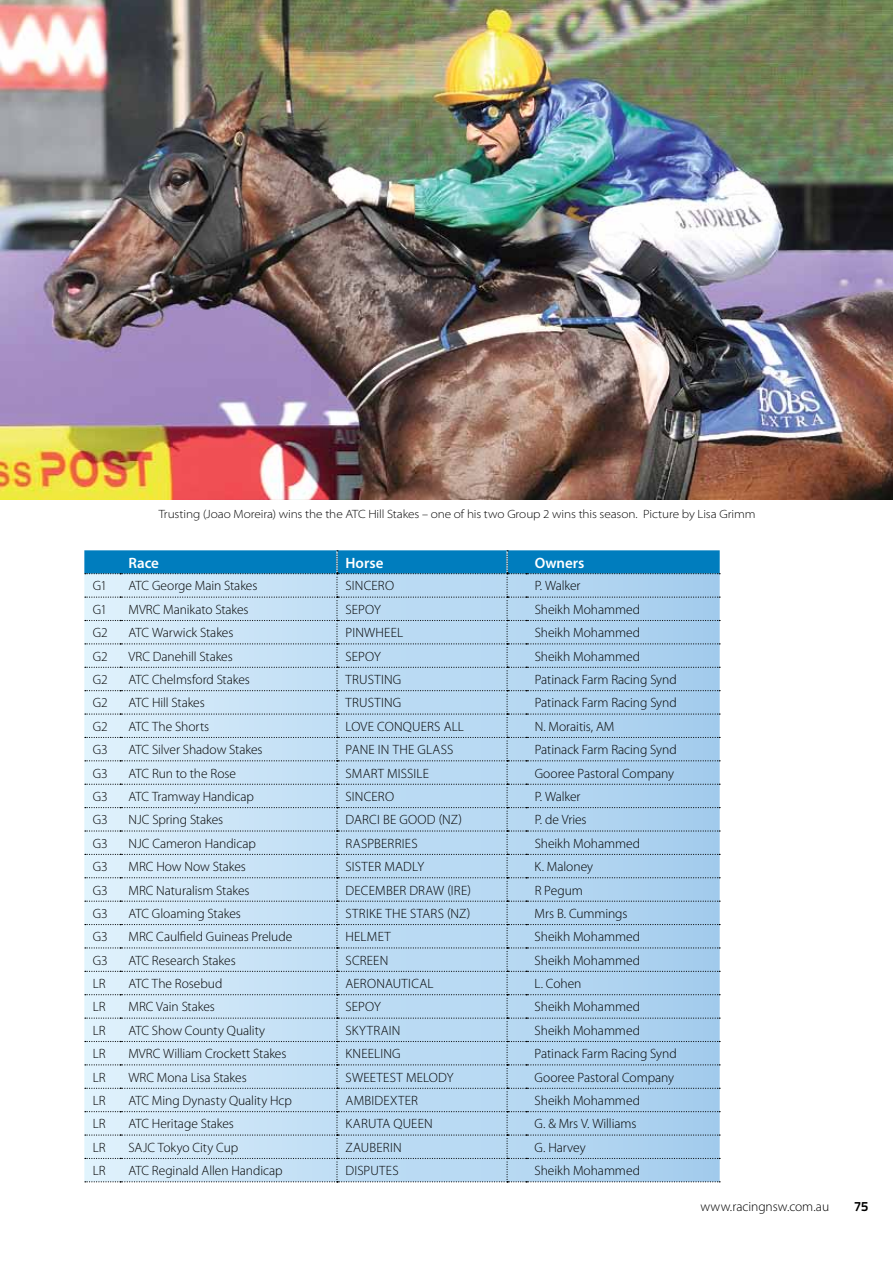
<style>
.page{position:relative;width:893px;height:1263px;background:#fff}
.page>*{position:absolute;margin:0;border:0;box-sizing:border-box;transform-origin:0 0}
.t1{font:600 15px "Myriad Pro";color:#fff}
.t2{font:300 13.5px "Myriad Pro";letter-spacing:-.005em;color:#000}
.t3{font:300 13.5px "Myriad Pro";letter-spacing:.025em;color:#000}
.t4{font:300 13.5px "Myriad Pro";letter-spacing:.015em;color:#000}
.t5{font:13.5px "Titillium Text 14 L 800 wt";color:#000}
.t6{font:300 semi-expanded 12px "Myriad Pro";letter-spacing:-.01em;color:#000}
</style>
<div class="page">
<svg style="left:84px;top:550px;width:636px;height:632px;background:#b4d5ed"></svg>
<img style="left:0;top:0;width:893px;height:499px">
<p class="t6" style="left:159px;top:506px;width:598px">Trusting (Joao Moreira) wins the the ATC Hill Stakes – one of his two Group 2 wins this season. Picture by Lisa Grimm</p>
<p class="t1" style="left:129px;top:553px;width:32px">Race</p>
<p class="t1" style="left:345px;top:553px;width:39px">Horse</p>
<p class="t1" style="left:535px;top:553px;width:51px">Owners</p>
<p class="t2" style="left:93px;top:578px;width:16px">G1</p>
<p class="t2" style="left:129px;top:578px;width:130px">ATC George Main Stakes</p>
<p class="t2" style="left:346px;top:578px;width:41px">Sincero</p>
<p class="t2" style="left:535px;top:578px;width:47px">P. Walker</p>
<p class="t2" style="left:93px;top:601px;width:16px">G1</p>
<p class="t2" style="left:129px;top:601px;width:122px">MVRC Manikato Stakes</p>
<p class="t2" style="left:346px;top:601px;width:37px">Sepoy</p>
<p class="t2" style="left:535px;top:601px;width:107px">Sheikh Mohammed</p>
<p class="t2" style="left:93px;top:625px;width:16px">G2</p>
<p class="t2" style="left:129px;top:625px;width:106px">ATC Warwick Stakes</p>
<p class="t2" style="left:346px;top:625px;width:20px">Pinwh</p>
<p class="t2" style="left:384px;top:625px;width:17px">eel</p>
<p class="t2" style="left:535px;top:625px;width:107px">Sheikh Mohammed</p>
<p class="t2" style="left:93px;top:648px;width:16px">G2</p>
<p class="t2" style="left:129px;top:648px;width:106px">VRC Danehill Stakes</p>
<p class="t2" style="left:346px;top:648px;width:37px">Sepoy</p>
<p class="t2" style="left:535px;top:648px;width:107px">Sheikh Mohammed</p>
<p class="t2" style="left:93px;top:671px;width:16px">G2</p>
<p class="t2" style="left:129px;top:671px;width:123px">ATC Chelmsford Stakes</p>
<p class="t2" style="left:346px;top:671px;width:15px">Trust</p>
<p class="t2" style="left:381px;top:671px;width:12px">ing</p>
<p class="t2" style="left:535px;top:671px;width:144px">Patinack Farm Racing Synd</p>
<p class="t2" style="left:93px;top:695px;width:16px">G2</p>
<p class="t2" style="left:129px;top:695px;width:78px">ATC Hill Stakes</p>
<p class="t2" style="left:346px;top:695px;width:15px">Trust</p>
<p class="t2" style="left:381px;top:695px;width:12px">ing</p>
<p class="t2" style="left:535px;top:695px;width:144px">Patinack Farm Racing Synd</p>
<p class="t2" style="left:93px;top:718px;width:16px">G2</p>
<p class="t2" style="left:129px;top:718px;width:82px">ATC The Shorts</p>
<p class="t2" style="left:346px;top:718px;width:49px">Lov e Conqu</p>
<p class="t2" style="left:421px;top:718px;width:38px">ers All</p>
<p class="t2" style="left:535px;top:718px;width:81px">N. Moraitis, AM</p>
<p class="t2" style="left:93px;top:741px;width:16px">G3</p>
<p class="t2" style="left:129px;top:741px;width:135px">ATC Silver Shadow Stakes</p>
<p class="t2" style="left:346px;top:741px;width:88px">Pane in the Glass</p>
<p class="t2" style="left:535px;top:741px;width:144px">Patinack Farm Racing Synd</p>
<p class="t2" style="left:93px;top:765px;width:16px">G3</p>
<p class="t2" style="left:129px;top:765px;width:109px">ATC Run to the Rose</p>
<p class="t2" style="left:346px;top:765px;width:16px">Smart</p>
<p class="t2" style="left:387px;top:765px;width:43px">Missile</p>
<p class="t2" style="left:535px;top:765px;width:141px">Gooree Pastoral Company</p>
<p class="t2" style="left:93px;top:788px;width:16px">G3</p>
<p class="t2" style="left:129px;top:788px;width:127px">ATC Tramway Handicap</p>
<p class="t2" style="left:346px;top:788px;width:41px">Sincero</p>
<p class="t2" style="left:535px;top:788px;width:47px">P. Walker</p>
<p class="t2" style="left:93px;top:812px;width:16px">G3</p>
<p class="t2" style="left:129px;top:812px;width:96px">NJC Spring Stakes</p>
<p class="t2" style="left:346px;top:812px;width:73px">Darci Be Good</p>
<p class="t2" style="left:439px;top:812px;width:25px">(NZ)</p>
<p class="t2" style="left:535px;top:812px;width:53px">P. de Vries</p>
<p class="t2" style="left:93px;top:835px;width:16px">G3</p>
<p class="t2" style="left:129px;top:835px;width:129px">NJC Cameron Handicap</p>
<p class="t2" style="left:346px;top:835px;width:16px">Raspb</p>
<p class="t2" style="left:381px;top:835px;width:37px">erries</p>
<p class="t2" style="left:535px;top:835px;width:107px">Sheikh Mohammed</p>
<p class="t2" style="left:93px;top:858px;width:16px">G3</p>
<p class="t2" style="left:129px;top:858px;width:119px">MRC How Now Stakes</p>
<p class="t2" style="left:346px;top:858px;width:80px">Sister Madly</p>
<p class="t2" style="left:535px;top:858px;width:60px">K. Maloney</p>
<p class="t2" style="left:93px;top:882px;width:16px">G3</p>
<p class="t2" style="left:129px;top:882px;width:122px">MRC Naturalism Stakes</p>
<p class="t4" style="left:346px;top:882px;width:83px">December Draw</p>
<p class="t2" style="left:447px;top:882px;width:25px">(Ir e)</p>
<p class="t2" style="left:535px;top:882px;width:50px">R Pegum</p>
<p class="t2" style="left:93px;top:905px;width:16px">G3</p>
<p class="t2" style="left:129px;top:905px;width:114px">ATC Gloaming Stakes</p>
<p class="t2" style="left:346px;top:905px;width:80px">Strike th e Stars</p>
<p class="t2" style="left:447px;top:905px;width:25px">(NZ)</p>
<p class="t2" style="left:535px;top:905px;width:94px">Mrs B. Cummings</p>
<p class="t2" style="left:93px;top:929px;width:16px">G3</p>
<p class="t2" style="left:129px;top:929px;width:165px">MRC Caulfield Guineas Prelude</p>
<p class="t2" style="left:346px;top:929px;width:45px">Helmet</p>
<p class="t2" style="left:535px;top:929px;width:107px">Sheikh Mohammed</p>
<p class="t2" style="left:93px;top:952px;width:16px">G3</p>
<p class="t2" style="left:129px;top:952px;width:109px">ATC Research Stakes</p>
<p class="t2" style="left:346px;top:952px;width:42px">Screen</p>
<p class="t2" style="left:535px;top:952px;width:107px">Sheikh Mohammed</p>
<p class="t2" style="left:93px;top:975px;width:14px">LR</p>
<p class="t2" style="left:129px;top:975px;width:95px">ATC The Rosebud</p>
<p class="t2" style="left:346px;top:975px;width:24px">Aeronaut</p>
<p class="t2" style="left:408px;top:975px;width:12px">ical</p>
<p class="t2" style="left:535px;top:975px;width:48px">L. Cohen</p>
<p class="t2" style="left:93px;top:999px;width:14px">LR</p>
<p class="t2" style="left:129px;top:999px;width:88px">MRC Vain Stakes</p>
<p class="t2" style="left:346px;top:999px;width:37px">Sepoy</p>
<p class="t2" style="left:535px;top:999px;width:107px">Sheikh Mohammed</p>
<p class="t2" style="left:93px;top:1022px;width:14px">LR</p>
<p class="t2" style="left:129px;top:1022px;width:138px">ATC Show County Quality</p>
<p class="t2" style="left:346px;top:1022px;width:54px">Skytrain</p>
<p class="t2" style="left:535px;top:1022px;width:107px">Sheikh Mohammed</p>
<p class="t2" style="left:93px;top:1045px;width:14px">LR</p>
<p class="t2" style="left:129px;top:1045px;width:159px">MVRC William Crockett Stakes</p>
<p class="t2" style="left:345px;top:1045px;width:47px">Kn eeling</p>
<p class="t2" style="left:535px;top:1045px;width:144px">Patinack Farm Racing Synd</p>
<p class="t2" style="left:93px;top:1069px;width:14px">LR</p>
<p class="t2" style="left:129px;top:1069px;width:120px">WRC Mona Lisa Stakes</p>
<p class="t3" style="left:345px;top:1069px;width:110px">Sweetest Melody</p>
<p class="t2" style="left:535px;top:1069px;width:141px">Gooree Pastoral Company</p>
<p class="t2" style="left:93px;top:1092px;width:14px">LR</p>
<p class="t2" style="left:129px;top:1092px;width:165px">ATC Ming Dynasty Quality Hcp</p>
<p class="t3" style="left:345px;top:1092px;width:71px">Ambidexter</p>
<p class="t2" style="left:535px;top:1092px;width:107px">Sheikh Mohammed</p>
<p class="t2" style="left:93px;top:1116px;width:14px">LR</p>
<p class="t2" style="left:129px;top:1116px;width:107px">ATC Heritage Stakes</p>
<p class="t2" style="left:345px;top:1116px;width:16px">Karuta</p>
<p class="t2" style="left:393px;top:1116px;width:39px">Qu een</p>
<p class="t2" style="left:535px;top:1116px;width:103px">G. &amp; Mrs V. Williams</p>
<p class="t2" style="left:93px;top:1139px;width:14px">LR</p>
<p class="t2" style="left:129px;top:1139px;width:111px">SAJC Tokyo City Cup</p>
<p class="t2" style="left:345px;top:1139px;width:55px">Zauberin</p>
<p class="t2" style="left:535px;top:1139px;width:53px">G. Harvey</p>
<p class="t2" style="left:93px;top:1162px;width:14px">LR</p>
<p class="t2" style="left:129px;top:1162px;width:156px">ATC Reginald Allen Handicap</p>
<p class="t2" style="left:345px;top:1162px;width:20px">Disput</p>
<p class="t2" style="left:386px;top:1162px;width:13px">es</p>
<p class="t2" style="left:535px;top:1162px;width:107px">Sheikh Mohammed</p>
<p class="t2" style="left:700px;top:1199px;width:130px">www.racingnsw.com.au</p>
<p class="t5" style="left:854px;top:1198px;width:16px">75</p>
</div>
